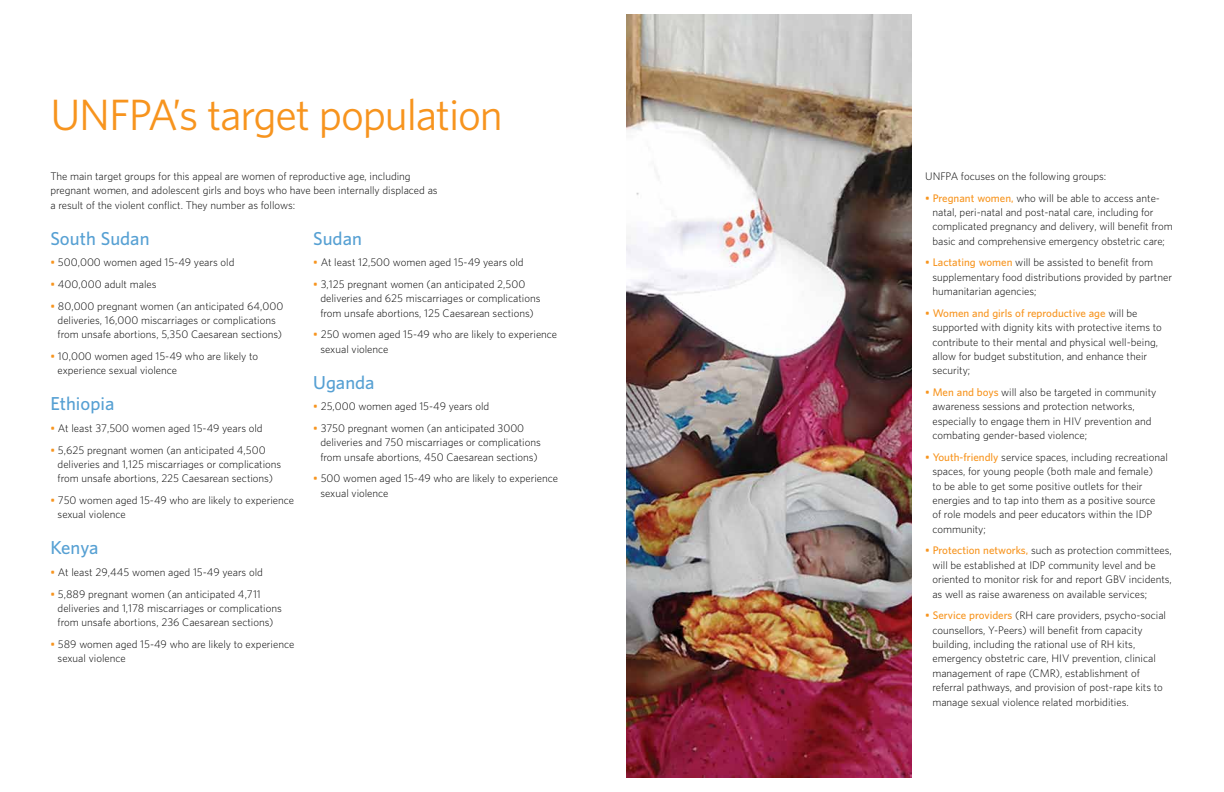
<style>
.page{position:relative;width:1224px;height:792px;background:#fff}
.page>*{position:absolute;margin:0;border:0;box-sizing:border-box;transform-origin:0 0}
.t1{font:40px "UNFPA Text";letter-spacing:-.03em;color:#f7941e}
.t2{font:600 17px "UNFPA";color:#56a0d3}
.t3{font:300 10px/14.4px "UNFPA";color:#000}
.s1{font-weight:600;color:#f7941e}
</style>
<div class="page">
<img style="left:626px;top:14px;width:286px;height:764px">
<h1 class="t1" style="left:50px;top:88px;width:454px">UNFPA’s target population</h1>
<p class="t3" style="left:50px;top:169px;width:389px">The main target groups for this appeal are women of reproductive age, including pregnant women, and adolescent girls and boys who have been internally displaced as a result of the violent conflict. They number as follows:</p>
<h2 class="t2" style="left:313px;top:227px;width:50px">Sudan</h2>
<p class="t3" style="left:313px;top:255px;width:212px"><span class="s1">•</span> At least 12,500 women aged 15-49 years old</p>
<p class="t3" style="left:320px;top:277px;width:222px;text-indent:-7px"><span class="s1">•</span> 3,125 pregnant women (an anticipated 2,500 deliveries and 625 miscarriages or complications from unsafe abortions, 125 Caesarean sections)</p>
<p class="t3" style="left:320px;top:327px;width:238px;text-indent:-7px"><span class="s1">•</span> 250 women aged 15-49 who are likely to experience sexual violence</p>
<h2 class="t2" style="left:313px;top:371px;width:63px">Uganda</h2>
<p class="t3" style="left:313px;top:399px;width:178px"><span class="s1">•</span> 25,000 women aged 15-49 years old</p>
<p class="t3" style="left:320px;top:421px;width:222px;text-indent:-7px"><span class="s1">•</span> 3750 pregnant women (an anticipated 3000 deliveries and 750 miscarriages or complications from unsafe abortions, 450 Caesarean sections)</p>
<p class="t3" style="left:320px;top:471px;width:239px;text-indent:-7px"><span class="s1">•</span> 500 women aged 15-49 who are likely to experience sexual violence</p>
<h2 class="t2" style="left:50px;top:227px;width:101px">South Sudan</h2>
<p class="t3" style="left:50px;top:255px;width:186px"><span class="s1">•</span> 500,000 women aged 15-49 years old</p>
<p class="t3" style="left:50px;top:277px;width:108px"><span class="s1">•</span> 400,000 adult males</p>
<p class="t3" style="left:58px;top:298px;width:227px;text-indent:-7px"><span class="s1">•</span> 80,000 pregnant women (an anticipated 64,000 deliveries, 16,000 miscarriages or complications from unsafe abortions, 5,350 Caesarean sections)</p>
<p class="t3" style="left:58px;top:349px;width:202px;text-indent:-7px"><span class="s1">•</span> 10,000 women aged 15-49 who are likely to experience sexual violence</p>
<h2 class="t2" style="left:50px;top:393px;width:65px">Ethiopia</h2>
<p class="t3" style="left:50px;top:421px;width:214px"><span class="s1">•</span> At least 37,500 women aged 15-49 years old</p>
<p class="t3" style="left:58px;top:442px;width:225px;text-indent:-7px"><span class="s1">•</span> 5,625 pregnant women (an anticipated 4,500 deliveries and 1,125 miscarriages or complications from unsafe abortions, 225 Caesarean sections)</p>
<p class="t3" style="left:58px;top:493px;width:238px;text-indent:-7px"><span class="s1">•</span> 750 women aged 15-49 who are likely to experience sexual violence</p>
<h2 class="t2" style="left:50px;top:537px;width:50px">Kenya</h2>
<p class="t3" style="left:50px;top:565px;width:214px"><span class="s1">•</span> At least 29,445 women aged 15-49 years old</p>
<p class="t3" style="left:58px;top:586px;width:226px;text-indent:-7px"><span class="s1">•</span> 5,889 pregnant women (an anticipated 4,711 deliveries and 1,178 miscarriages or complications from unsafe abortions, 236 Caesarean sections)</p>
<p class="t3" style="left:58px;top:637px;width:238px;text-indent:-7px"><span class="s1">•</span> 589 women aged 15-49 who are likely to experience sexual violence</p>
<p class="t3" style="left:925px;top:169px;width:183px">UNFPA focuses on the following groups:</p>
<p class="t3" style="left:932px;top:190px;width:242px;text-indent:-7px"><span class="s1">• Pregnant women,</span> who will be able to access ante&shy;natal, peri-natal and post-natal care, including for complicated pregnancy and delivery, will benefit from basic and comprehensive emergency obstetric care;</p>
<p class="t3" style="left:932px;top:255px;width:241px;text-indent:-7px"><span class="s1">• Lactating women</span> will be assisted to benefit from supplementary food distributions provided by partner humanitarian agencies;</p>
<p class="t3" style="left:932px;top:306px;width:231px;text-indent:-7px"><span class="s1">• Women and girls of reproductive age</span> will be supported with dignity kits with protective items to contribute to their mental and physical well-being, allow for budget substitution, and enhance their security;</p>
<p class="t3" style="left:932px;top:385px;width:225px;text-indent:-7px"><span class="s1">• Men and boys</span> will also be targeted in community awareness sessions and protection networks, especially to engage them in HIV prevention and combating gender-based violence;</p>
<p class="t3" style="left:932px;top:450px;width:237px;text-indent:-7px"><span class="s1">• Youth-friendly</span> service spaces, including recreational spaces, for young people (both male and female)<br>to be able to get some positive outlets for their energies and to tap into them as a positive source<br>of role models and peer educators within the IDP community;</p>
<p class="t3" style="left:932px;top:543px;width:241px;text-indent:-7px"><span class="s1">• Protection networks,</span> such as protection committees, will be established at IDP community level and be oriented to monitor risk for and report GBV incidents, as well as raise awareness on available services;</p>
<p class="t3" style="left:932px;top:608px;width:235px;text-indent:-7px"><span class="s1">• Service providers</span> (RH care providers, psycho-social counsellors, Y-Peers) will benefit from capacity building, including the rational use of RH kits, emergency obstetric care, HIV prevention, clinical management of rape (CMR), establishment of referral pathways, and provision of post-rape kits to manage sexual violence related morbidities.</p>
</div>
